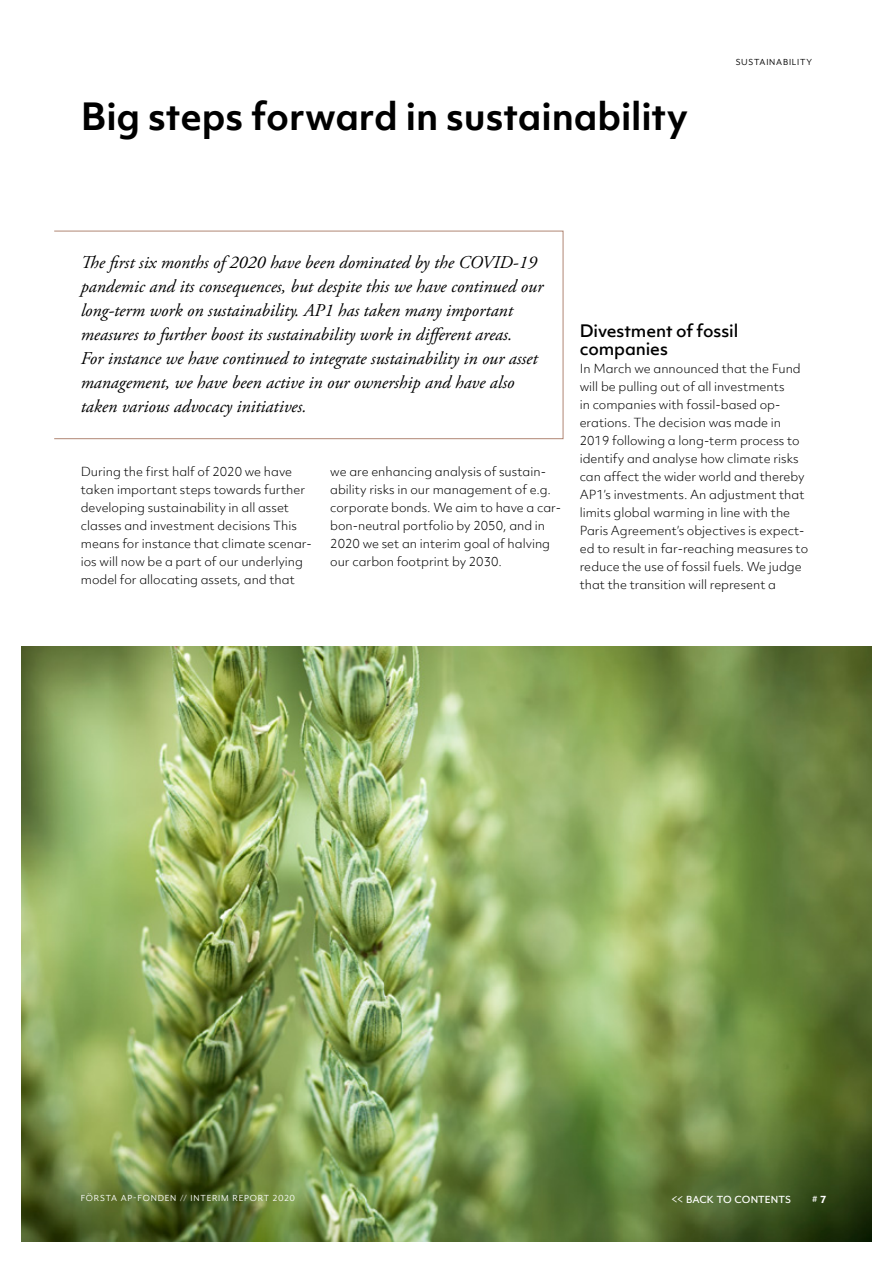
<style>
.page{position:relative;width:893px;height:1263px;background:#fff}
.page>*{position:absolute;margin:0;border:0;box-sizing:border-box;transform-origin:0 0}
.Rubrik_1{font:700 36px "Objektiv Mk 1";letter-spacing:-.005em;color:#000}
.Ingress{font:italic 18px/24px "Adobe Garamond Pro";color:#000}
.Mellanrubrik{font:500 16.5px/18px "Objektiv Mk 1";letter-spacing:-.005em;color:#000}
.grafiktext{font:15px "Mr Eaves XL Mod OT";letter-spacing:.005em;color:#fff}
.t1{font:12.75px "Mr Eaves XL Mod OT";letter-spacing:.06em;color:#fff}
.t2{font:12.75px "Mr Eaves XL Mod OT";letter-spacing:.06em;color:#000}
.Bröd{font:300 12px/18px "Objektiv Mk 2";color:#000}
.s1{font-weight:700}
</style>
<div class="page">
<img style="left:21px;top:646px;width:851px;height:596px">
<div style="left:54px;top:231px;width:509px;height:208px;border:1px solid #b08674"></div>
<p class="Rubrik_1" style="left:81px;top:91px;width:609px">Big steps forward in sustainability</p>
<p class="t2" style="left:736px;top:55px;width:78px">Sustainability</p>
<p class="Ingress" style="left:81px;top:251px;width:464px">The first six months of 2020 have been dominated by the COVID-19 pandemic and its consequences, but despite this we have continued our long-term work on sustainability. AP1 has taken many important measures to further boost its sustainability work in different areas.<br>For instance we have continued to integrate sustainability in our asset management, we have been active in our ownership and have also taken various advocacy initiatives.</p>
<p class="Bröd" style="left:81px;top:463px;width:232px">During the first half of 2020 we have taken important steps towards further developing sustainability in all asset classes and investment decisions This means for instance that climate scenar&shy;ios will now be a part of our underlying model for allocating assets, and that</p>
<p class="Bröd" style="left:330px;top:463px;width:232px">we are enhancing analysis of sustain&shy;ability risks in our management of e.g. corporate bonds. We aim to have a car&shy;bon-neutral portfolio by 2050, and in 2020 we set an interim goal of halving our carbon footprint by 2030.</p>
<p class="Mellanrubrik" style="left:580px;top:322px;width:160px">Divestment of fossil companies</p>
<p class="Bröd" style="left:580px;top:360px;width:230px">In March we announced that the Fund will be pulling out of all investments<br>in companies with fossil-based op&shy;erations. The decision was made in 2019 following a long-term process to identify and analyse how climate risks can affect the wider world and thereby AP1’s investments. An adjustment that limits global warming in line with the Paris Agreement’s objectives is expect&shy;ed to result in far-reaching measures to reduce the use of fossil fuels. We judge that the transition will represent a</p>
<p class="t1" style="left:81px;top:1191px;width:216px">Första AP-fonden // Interim Report 2020</p>
<p class="grafiktext" style="left:671px;top:1191px;width:121px">&lt;&lt; back to contents</p>
<p class="grafiktext" style="left:812px;top:1191px;width:16px"># <span class="s1">7</span></p>
</div>
